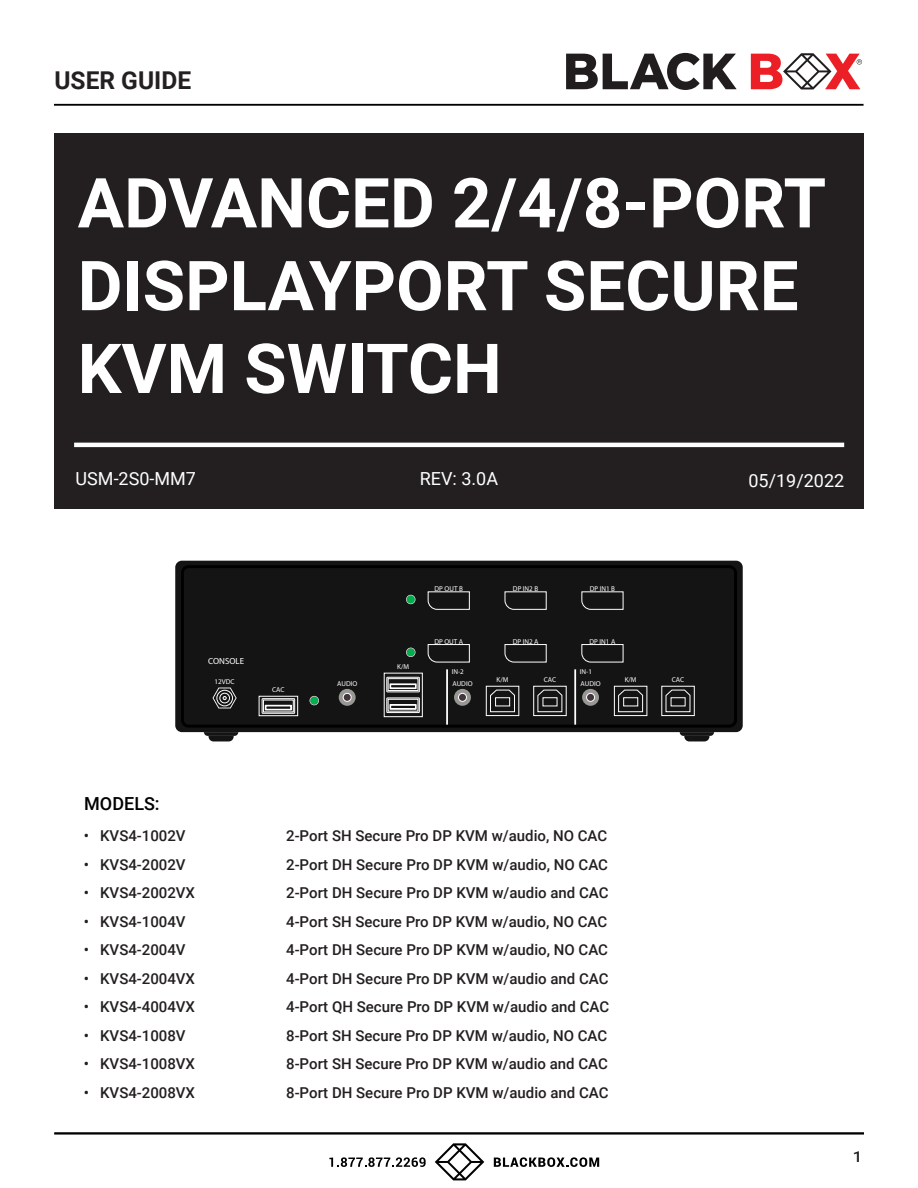
<style>
.page{position:relative;width:918px;height:1188px;background:#fff}
.page>*{position:absolute;margin:0;border:0;box-sizing:border-box;transform-origin:0 0}
.t1{font:700 69px "Roboto";color:#fff}
.t2{font:700 24.6px "Roboto";color:#241f21}
.t3{font:18px "Roboto";color:#fff}
.t4{font:500 18px "Roboto";color:#000}
.t5{font:500 15px "Roboto";color:#231f20}
.t6{font:500 15px "Roboto";color:#231f20;scale:1.12 1}
.t7{font:8.85px "Myriad Pro";color:#fff}
.t8{font:7.2px "Myriad Pro";color:#fff}
.t9{font:7.05px "Myriad Pro";color:#fff}
</style>
<div class="page">
<hr style="left:54px;top:104px;width:810px;height:2px;background:#000">
<svg style="left:566px;top:53px;width:171px;height:37px"></svg>
<svg style="left:751px;top:53px;width:111px;height:36px"></svg>
<div style="left:54px;top:133px;width:810px;height:376px;background:#231f20"></div>
<hr style="left:74px;top:443px;width:770px;height:4px;background:#fff">
<div style="left:175px;top:561px;width:568px;height:171px;background:#141414;border-radius:7px"></div>
<div style="left:661px;top:686px;width:34px;height:30px;border:1px solid #fff"></div>
<svg style="left:665px;top:689px;width:26px;height:23px"></svg>
<div style="left:671px;top:697px;width:14px;height:9px;border:1px solid #fff"></div>
<div style="left:614px;top:686px;width:33px;height:30px;border:1px solid #fff"></div>
<svg style="left:618px;top:689px;width:25px;height:23px"></svg>
<div style="left:623px;top:697px;width:15px;height:9px;border:1px solid #fff"></div>
<svg style="left:204px;top:732px;width:34px;height:9px"></svg>
<svg style="left:680px;top:732px;width:34px;height:9px"></svg>
<div style="left:582px;top:689px;width:17px;height:17px;background:#979793;border-radius:50%"></div>
<div style="left:587px;top:693px;width:8px;height:8px;background:#44363e;border-radius:50%"></div>
<div style="left:586px;top:693px;width:9px;height:9px;border:1px solid #fff;border-radius:50%"></div>
<div style="left:533px;top:686px;width:34px;height:30px;border:1px solid #fff"></div>
<svg style="left:537px;top:689px;width:26px;height:23px"></svg>
<div style="left:543px;top:697px;width:14px;height:9px;border:1px solid #fff"></div>
<div style="left:486px;top:686px;width:33px;height:30px;border:1px solid #fff"></div>
<svg style="left:490px;top:689px;width:25px;height:23px"></svg>
<div style="left:495px;top:697px;width:15px;height:9px;border:1px solid #fff"></div>
<div style="left:454px;top:689px;width:17px;height:17px;background:#979793;border-radius:50%"></div>
<div style="left:458px;top:693px;width:9px;height:8px;background:#44363e;border-radius:50%"></div>
<div style="left:458px;top:693px;width:9px;height:9px;border:1px solid #fff;border-radius:50%"></div>
<div style="left:339px;top:689px;width:17px;height:17px;background:#979793;border-radius:50%"></div>
<div style="left:343px;top:693px;width:8px;height:8px;background:#44363e;border-radius:50%"></div>
<div style="left:343px;top:693px;width:9px;height:9px;border:1px solid #fff;border-radius:50%"></div>
<svg style="left:406px;top:648px;width:9px;height:9px"></svg>
<svg style="left:310px;top:696px;width:9px;height:9px"></svg>
<svg style="left:406px;top:595px;width:9px;height:9px"></svg>
<svg style="left:262px;top:698px;width:33px;height:16px"></svg>
<div style="left:259px;top:696px;width:39px;height:20px;border:1px solid #fff"></div>
<svg style="left:386px;top:677px;width:34px;height:36px"></svg>
<div style="left:384px;top:673px;width:39px;height:44px;border:1px solid #fff"></div>
<svg style="left:213px;top:688px;width:24px;height:20px"></svg>
<svg style="left:427px;top:644px;width:43px;height:19px"></svg>
<svg style="left:427px;top:591px;width:43px;height:19px"></svg>
<svg style="left:504px;top:644px;width:43px;height:19px"></svg>
<svg style="left:504px;top:591px;width:43px;height:19px"></svg>
<svg style="left:581px;top:644px;width:43px;height:19px"></svg>
<svg style="left:581px;top:591px;width:43px;height:19px"></svg>
<svg style="left:446px;top:669px;width:2px;height:55px"></svg>
<svg style="left:574px;top:669px;width:2px;height:55px"></svg>
<div style="left:181px;top:565px;width:556px;height:163px;border:3px solid #000;border-radius:6px"></div>
<svg style="left:435px;top:1143px;width:49px;height:37px"></svg>
<svg style="left:329px;top:1157px;width:97px;height:10px"></svg>
<svg style="left:494px;top:1157px;width:105px;height:10px"></svg>
<hr style="left:54px;top:1132px;width:810px;height:2px;background:#000">
<h2 class="t2" style="left:54px;top:63px;width:138px">USER GUIDE</h2>
<p class="t1" style="left:78px;top:155px;width:750px">ADVANCED 2/4/8-PORT</p>
<p class="t1" style="left:78px;top:237px;width:722px">DISPLAYPORT SECURE</p>
<p class="t1" style="left:78px;top:320px;width:426px">KVM SWITCH</p>
<p class="t3" style="left:76px;top:466px;width:122px">USM-2S0-MM7</p>
<p class="t3" style="left:420px;top:466px;width:80px">REV: 3.0A</p>
<p class="t3" style="left:749px;top:468px;width:97px">05/19/2022</p>
<p class="t8" style="left:471px;top:483px;width:12px">ST2</p>
<p class="t9" style="left:435px;top:585px;width:30px">DP OUT B</p>
<p class="t9" style="left:513px;top:585px;width:27px">DP IN2 B</p>
<p class="t9" style="left:590px;top:585px;width:27px">DP IN1 B</p>
<p class="t7" style="left:208px;top:655px;width:38px">CONSOLE</p>
<p class="t9" style="left:397px;top:662px;width:13px">K/M</p>
<p class="t9" style="left:434px;top:637px;width:30px">DP OUT A</p>
<p class="t9" style="left:513px;top:637px;width:27px">DP IN2 A</p>
<p class="t9" style="left:590px;top:637px;width:27px">DP IN1 A</p>
<p class="t9" style="left:452px;top:667px;width:14px">IN-2</p>
<p class="t9" style="left:580px;top:667px;width:14px">IN-1</p>
<p class="t9" style="left:215px;top:677px;width:22px">12VDC</p>
<p class="t9" style="left:337px;top:680px;width:22px">AUDIO</p>
<p class="t9" style="left:452px;top:680px;width:22px">AUDIO</p>
<p class="t9" style="left:272px;top:686px;width:14px">CAC</p>
<p class="t9" style="left:497px;top:675px;width:13px">K/M</p>
<p class="t9" style="left:544px;top:675px;width:14px">CAC</p>
<p class="t9" style="left:580px;top:680px;width:22px">AUDIO</p>
<p class="t9" style="left:625px;top:675px;width:13px">K/M</p>
<p class="t9" style="left:672px;top:675px;width:14px">CAC</p>
<p class="t4" style="left:84px;top:791px;width:77px">MODELS:</p>
<p class="t5" style="left:84px;top:825px;width:103px">• KVS4-1002V</p>
<p class="t5" style="left:286px;top:825px;width:323px">2-Port SH Secure Pro DP KVM w/audio, NO CAC</p>
<p class="t5" style="left:84px;top:854px;width:103px">• KVS4-2002V</p>
<p class="t5" style="left:286px;top:854px;width:323px">2-Port DH Secure Pro DP KVM w/audio, NO CAC</p>
<p class="t5" style="left:84px;top:882px;width:113px">• KVS4-2002VX</p>
<p class="t5" style="left:286px;top:882px;width:324px">2-Port DH Secure Pro DP KVM w/audio and CAC</p>
<p class="t5" style="left:84px;top:911px;width:103px">• KVS4-1004V</p>
<p class="t5" style="left:286px;top:911px;width:323px">4-Port SH Secure Pro DP KVM w/audio, NO CAC</p>
<p class="t5" style="left:84px;top:939px;width:103px">• KVS4-2004V</p>
<p class="t5" style="left:286px;top:939px;width:323px">4-Port DH Secure Pro DP KVM w/audio, NO CAC</p>
<p class="t5" style="left:84px;top:968px;width:113px">• KVS4-2004VX</p>
<p class="t5" style="left:286px;top:968px;width:324px">4-Port DH Secure Pro DP KVM w/audio and CAC</p>
<p class="t5" style="left:84px;top:996px;width:113px">• KVS4-4004VX</p>
<p class="t5" style="left:286px;top:996px;width:325px">4-Port QH Secure Pro DP KVM w/audio and CAC</p>
<p class="t5" style="left:84px;top:1025px;width:103px">• KVS4-1008V</p>
<p class="t5" style="left:286px;top:1025px;width:323px">8-Port SH Secure Pro DP KVM w/audio, NO CAC</p>
<p class="t5" style="left:84px;top:1053px;width:113px">• KVS4-1008VX</p>
<p class="t5" style="left:286px;top:1053px;width:323px">8-Port SH Secure Pro DP KVM w/audio and CAC</p>
<p class="t5" style="left:84px;top:1082px;width:113px">• KVS4-2008VX</p>
<p class="t5" style="left:286px;top:1082px;width:324px">8-Port DH Secure Pro DP KVM w/audio and CAC</p>
<p class="t6" style="left:853px;top:1146px;width:10px">1</p>
</div>
